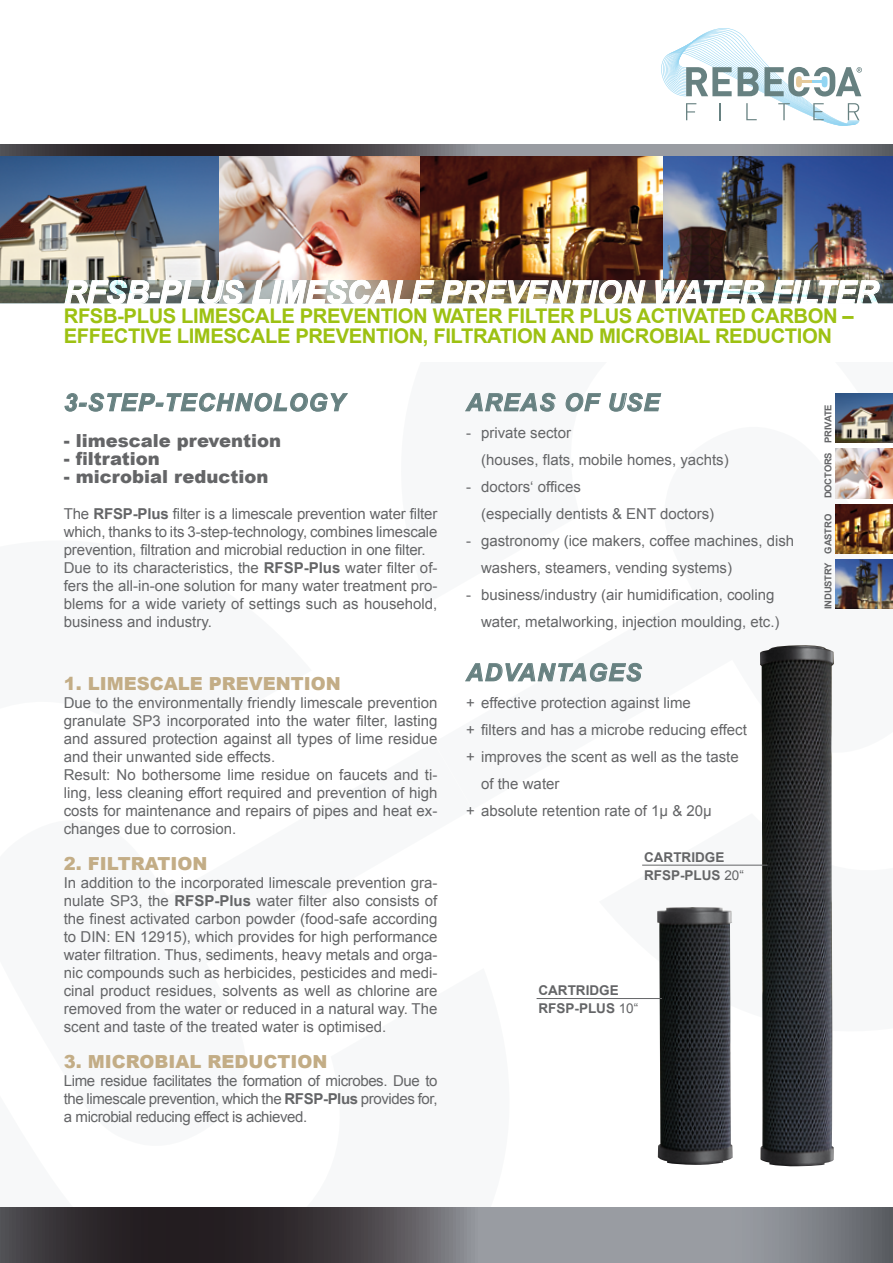
<style>
.page{position:relative;width:893px;height:1263px;background:#fff}
.page>*{position:absolute;margin:0;border:0;box-sizing:border-box;transform-origin:0 0}
.t1{font:italic 700 31.5px "Arial";letter-spacing:-.005em;color:#fff}
.t2{font:italic 700 24px "Arial";letter-spacing:.05em;color:#678181}
.t3{font:700 20.25px/20.2px "Arial";letter-spacing:-.02em;color:#9dc112}
.t4{font:900 18px "Arial";color:#c3ad86}
.t5{font:900 18px "Arial";color:#646567}
.t6{font:15px/18px "Arial";color:#646567}
.t7{font:700 13.5px/18px "Arial";color:#646567}
.t8{font:13.5px "Arial";color:#646567}
.t9{font:700 9.45px "Arial";letter-spacing:-.02em;color:#646567}
.s1{font-weight:700}
.s2{font-weight:400}
</style>
<div class="page">
<svg style="left:0;top:144px;width:893px;height:13px;background:#636268"></svg>
<img style="left:218px;top:157px;width:203px;height:123px">
<img style="left:0;top:157px;width:218px;height:123px">
<img style="left:662px;top:157px;width:231px;height:123px">
<img style="left:421px;top:157px;width:241px;height:123px">
<svg style="left:64px;top:393px;width:284px;height:19px"></svg>
<svg style="left:465px;top:393px;width:91px;height:19px"></svg>
<svg style="left:565px;top:393px;width:36px;height:19px"></svg>
<svg style="left:609px;top:393px;width:53px;height:19px"></svg>
<svg style="left:465px;top:663px;width:177px;height:19px"></svg>
<img style="left:753px;top:645px;width:81px;height:522px">
<svg style="left:661px;top:28px;width:201px;height:98px"></svg>
<img style="left:835px;top:449px;width:58px;height:49px">
<img style="left:835px;top:393px;width:58px;height:50px">
<img style="left:835px;top:559px;width:58px;height:50px">
<img style="left:835px;top:504px;width:58px;height:49px">
<img style="left:657px;top:907px;width:76px;height:258px">
<hr style="left:537px;top:998px;width:125px;height:1px;background:#646567">
<hr style="left:642px;top:865px;width:126px;height:1px;background:#646567">
<svg style="left:0;top:1208px;width:893px;height:55px;background:#636267"></svg>
<svg style="left:0;top:280px;width:893px;height:24px;background:#666b60"></svg>
<svg style="left:64px;top:279px;width:180px;height:25px;background:#969d98"></svg>
<img style="left:251px;top:276px;width:395px;height:28px">
<img style="left:655px;top:279px;width:110px;height:25px">
<svg style="left:771px;top:280px;width:109px;height:24px;background:#8d9189"></svg>
<h1 class="t1" style="left:64px;top:271px;width:816px">RFSB-PLUS LIMESCALE PREVENTION WATER FILTER</h1>
<h3 class="t3" style="left:64px;top:306px;width:792px">RFSB-PLUS LIMESCALE PREVENTION WATER FILTER PLUS ACTIVATED CARBON –<br>EFFECTIVE LIMESCALE PREVENTION, FILTRATION AND MICROBIAL REDUCTION</h3>
<h2 class="t2" style="left:64px;top:386px;width:282px">3-STEP-TECHNOLOGY</h2>
<p class="t5" style="left:64px;top:427px;width:219px">- limescale prevention</p>
<p class="t5" style="left:64px;top:445px;width:97px">- filtration</p>
<p class="t5" style="left:64px;top:463px;width:206px">- microbial reduction</p>
<p class="t6" style="left:64px;top:505px;width:375px">The <span class="s1">RFSP-Plus</span> filter is a limescale prevention water filter which, thanks to its 3-step-technology, combines limescale prevention, filtration and microbial reduction in one filter.<br>Due to its characteristics, the <span class="s1">RFSP-Plus</span> water filter of&shy;fers the all-in-one solution for many water treatment pro&shy;blems for a wide variety of settings such as household, business and industry.</p>
<p class="t4" style="left:64px;top:670px;width:278px">1. LIMESCALE PREVENTION</p>
<p class="t6" style="left:64px;top:694px;width:375px">Due to the environmentally friendly limescale prevention granulate SP3 incorporated into the water filter, lasting and assured protection against all types of lime residue and their unwanted side effects.<br>Result: No bothersome lime residue on faucets and ti&shy;ling, less cleaning effort required and prevention of high costs for maintenance and repairs of pipes and heat ex&shy;changes due to corrosion.</p>
<p class="t4" style="left:64px;top:850px;width:145px">2. FILTRATION</p>
<p class="t6" style="left:64px;top:874px;width:375px;text-align:justify">In addition to the incorporated limescale prevention gra&shy;nulate SP3, the <span class="s1">RFSP-Plus</span> water filter also consists of the finest activated carbon powder (food-safe according to DIN: EN 12915), which provides for high performance water filtration. Thus, sediments, heavy metals and orga&shy;nic compounds such as herbicides, pesticides and medi&shy;cinal product residues, solvents as well as chlorine are removed from the water or reduced in a natural way. The scent and taste of the treated water is optimised.</p>
<p class="t4" style="left:64px;top:1048px;width:265px">3. MICROBIAL REDUCTION</p>
<p class="t6" style="left:64px;top:1072px;width:375px;text-align:justify">Lime residue facilitates the formation of microbes. Due to the limescale prevention, which the <span class="s1">RFSP-Plus</span> provides for, a microbial reducing effect is achieved.</p>
<h2 class="t2" style="left:466px;top:386px;width:195px">AREAS OF USE</h2>
<p class="t6" style="left:481px;top:419px;width:249px;line-height:27px;text-indent:-15px">- private sector<br>(houses, flats, mobile homes, yachts)</p>
<p class="t6" style="left:481px;top:473px;width:235px;line-height:27px;text-indent:-15px">- doctors‘ offices<br>(especially dentists &amp; ENT doctors)</p>
<p class="t6" style="left:481px;top:527px;width:315px;line-height:27px;text-indent:-15px">- gastronomy (ice makers, coffee machines, dish washers, steamers, vending systems)</p>
<p class="t6" style="left:481px;top:581px;width:300px;line-height:27px;text-indent:-15px">- business/industry (air humidification, cooling water, metalworking, injection moulding, etc.)</p>
<h2 class="t2" style="left:466px;top:656px;width:177px">ADVANTAGES</h2>
<p class="t6" style="left:466px;top:694px;width:226px">+ effective protection against lime</p>
<p class="t6" style="left:466px;top:721px;width:282px">+ filters and has a microbe reducing effect</p>
<p class="t6" style="left:466px;top:748px;width:274px">+ improves the scent as well as the taste</p>
<p class="t6" style="left:481px;top:775px;width:80px">of the water</p>
<p class="t6" style="left:466px;top:802px;width:247px">+ absolute retention rate of 1µ &amp; 20µ</p>
<p class="t7" style="left:644px;top:849px;width:82px">CARTRIDGE<br>RFSP-PLus</p>
<p class="t8" style="left:724px;top:866px;width:21px">20“</p>
<p class="t7" style="left:538px;top:982px;width:101px">CARTRIDGE<br>RFSP-Plus <span class="s2">10“</span></p>
<p class="t9" style="left:822px;top:443px;width:40px;rotate:-90deg">PRIVATE</p>
<p class="t9" style="left:822px;top:498px;width:47px;rotate:-90deg">DOCTORS</p>
<p class="t9" style="left:822px;top:554px;width:41px;rotate:-90deg">GASTRO</p>
<p class="t9" style="left:822px;top:609px;width:48px;rotate:-90deg">INDUSTRY</p>
</div>
